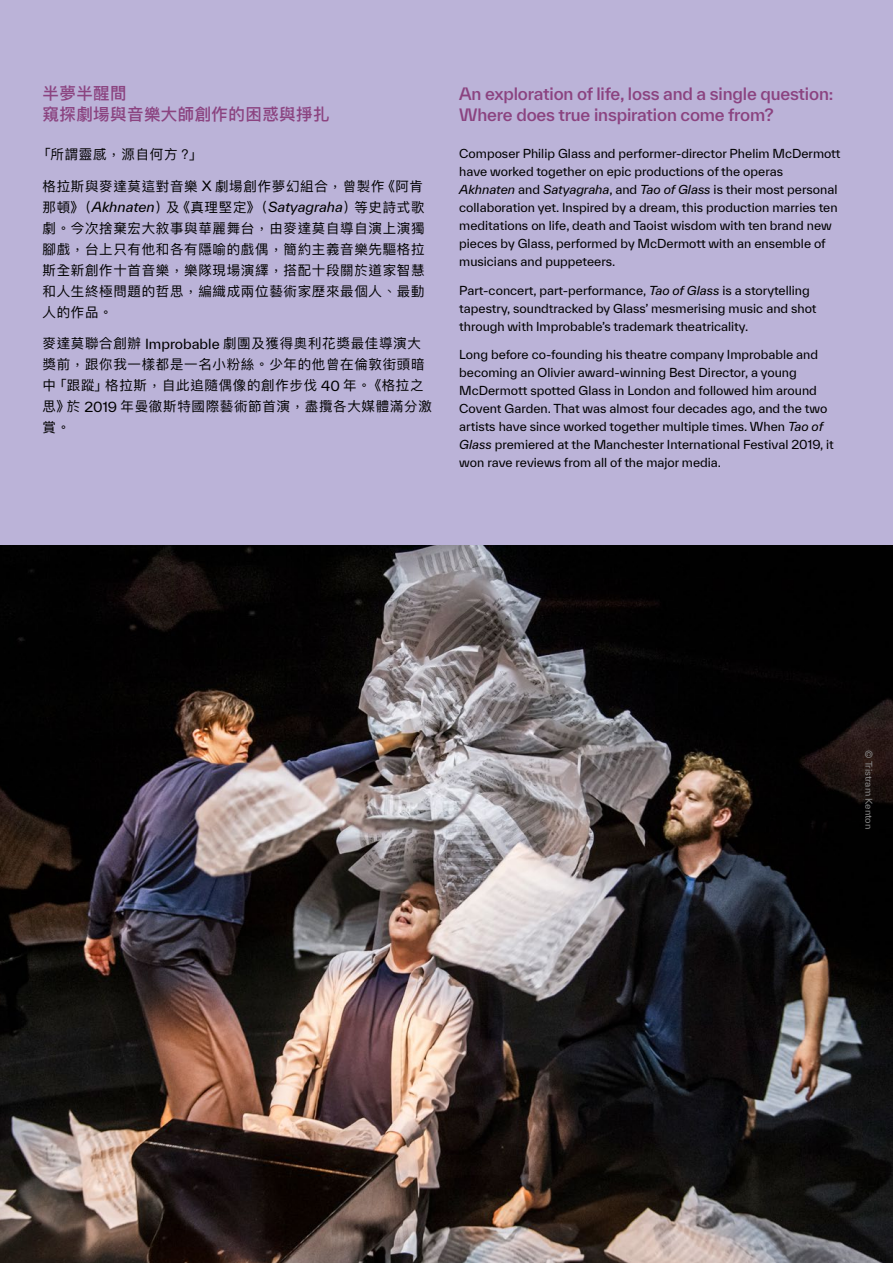
<style>
.page{position:relative;width:893px;height:1263px;background:#fff}
.page>*{position:absolute;margin:0;border:0;box-sizing:border-box;transform-origin:0 0}
.t1{font:500 16.5px/21px "TWK Everett";letter-spacing:-.01em;color:#8b4380}
.t2{font:500 16.5px/21px "Ping Fang HK";letter-spacing:.025em;color:#8b4380}
.t3{font:13.5px/21px "Ping Fang HK";letter-spacing:.05em;color:#000;text-align:justify}
.t4{font:12px/18px "TWK Everett";color:#000}
.t5{font:9px "TWK Everett";color:#898989}
.s1{font-family:"TWK Everett"}
.s2{font-family:"TWK Everett";font-style:italic}
.s3{font-style:italic}
</style>
<div class="page">
<img style="left:0;top:544px;width:893px;height:719px">
<div style="left:0;top:0;width:893px;height:544px;background:#bbb3d8"></div>
<h1 class="t2" style="left:43px;top:83px;width:289px">半夢半醒間<br>窺探劇場與音樂大師創作的困惑與掙扎</h1>
<h1 class="t1" style="left:459px;top:83px;width:376px">An exploration of life, loss and a single question:<br>Where does true inspiration come from?</h1>
<p class="t3" style="left:37px;top:144px;width:167px">「所謂靈感，源自何方？」</p>
<p class="t3" style="left:43px;top:175px;width:384px">格拉斯與麥達莫這對音樂 <span class="s1">X</span> 劇場創作夢幻組合，曾製作《阿肯那頓》（<span class="s2">Akhnaten</span>）及《真理堅定》（<span class="s2">Satyagraha</span>）等史詩式歌劇。今次捨棄宏大敘事與華麗舞台，由麥達莫自導自演上演獨腳戲，台上只有他和各有隱喻的戲偶，簡約主義音樂先驅格拉斯全新創作十首音樂，樂隊現場演繹，搭配十段關於道家智慧和人生終極問題的哲思，編織成兩位藝術家歷來最個人、最動人的作品。</p>
<p class="t3" style="left:43px;top:333px;width:391px;text-align:left">麥達莫聯合創辦 <span class="s1">Improbable</span> 劇團及獲得奧利花獎最佳導演大獎前，跟你我一樣都是一名小粉絲。少年的他曾在倫敦街頭暗中「跟蹤」格拉斯，自此追隨偶像的創作步伐 <span class="s1">40</span> 年。《格拉之思》於 <span class="s1">2019</span> 年曼徹斯特國際藝術節首演，盡攬各大媒體滿分激賞。</p>
<p class="t4" style="left:459px;top:144px;width:383px">Composer Philip Glass and performer-director Phelim McDermott have worked together on epic productions of the operas <span class="s3">Akhnaten</span> and <span class="s3">Satyagraha</span>, and <span class="s3">Tao of Glass</span> is their most personal collaboration yet. Inspired by a dream, this production marries ten meditations on life, death and Taoist wisdom with ten brand new pieces by Glass, performed by McDermott with an ensemble of musicians and puppeteers.</p>
<p class="t4" style="left:459px;top:281px;width:359px">Part-concert, part-performance, <span class="s3">Tao of Glass</span> is a storytelling tapestry, soundtracked by Glass’ mesmerising music and shot through with Improbable’s trademark theatricality.</p>
<p class="t4" style="left:459px;top:346px;width:376px">Long before co-founding his theatre company Improbable and becoming an Olivier award-winning Best Director, a young McDermott spotted Glass in London and followed him around Covent Garden. That was almost four decades ago, and the two artists have since worked together multiple times. When <span class="s3">Tao of Glass</span> premiered at the Manchester International Festival 2019, it won rave reviews from all of the major media.</p>
<p class="t5" style="left:875px;top:750px;width:81px;rotate:90deg">© Tristram Kenton</p>
</div>
